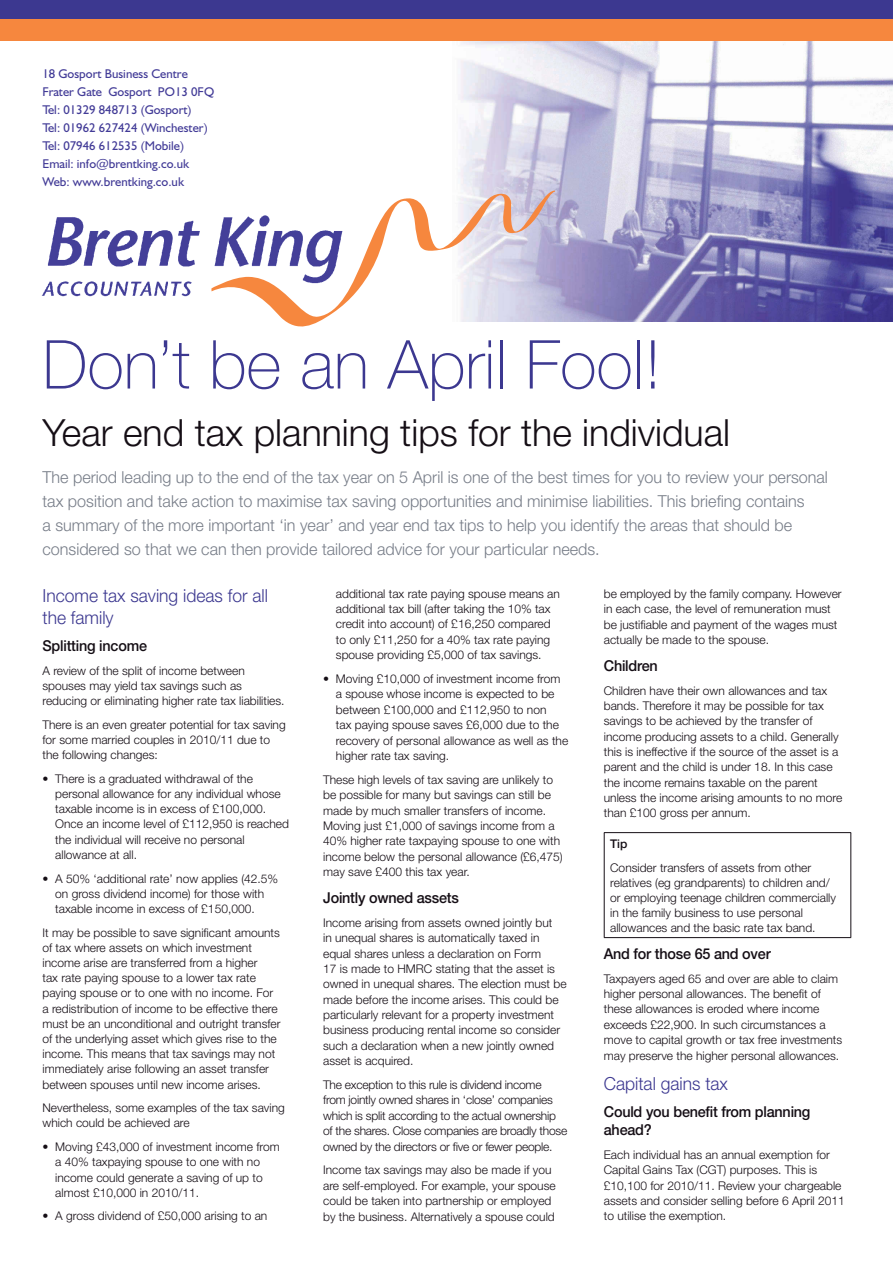
<style>
.page{position:relative;width:893px;height:1263px;background:#fff}
.page>*{position:absolute;margin:0;border:0;box-sizing:border-box;transform-origin:0 0}
.t1{font:100 67.5px "Helvetica Neue";color:#3c3890}
.t2{font:300 37.5px "Helvetica Neue";color:#150e15}
.t3{font:300 18px/21.8px "Helvetica Neue";color:#3c3890}
.t4{font:300 16.5px/24px "Helvetica Neue";color:#777d88}
.t5{font:500 15px/18.3px "Helvetica Neue";letter-spacing:-.015em;color:#150e15;scale:.96 1}
.t6{font:12.75px/18px "Humanist 521 BT";color:#423b97}
.t7{font:300 12px/15.3px "Helvetica Neue";color:#150e15}
.t8{font:300 12px/15.3px "Helvetica Neue";letter-spacing:-.02em;color:#150e15}
.t9{font:500 12px "Helvetica Neue";color:#150e15}
</style>
<div class="page">
<img style="left:453px;top:40px;width:440px;height:281px">
<div style="left:0;top:19px;width:893px;height:21px;background:#f6873e"></div>
<div style="left:0;top:0;width:893px;height:19px;background:#3c3890"></div>
<img style="left:41px;top:217px;width:159px;height:80px">
<svg style="left:211px;top:191px;width:344px;height:136px"></svg>
<hr style="left:604px;top:832px;width:247px;height:1px;background:#150e15">
<hr style="left:604px;top:833px;width:1px;height:104px;background:#150e15">
<hr style="left:850px;top:833px;width:1px;height:104px;background:#150e15">
<hr style="left:604px;top:937px;width:247px;height:1px;background:#150e15">
<p class="t6" style="left:43px;top:64px;width:173px">18 Gosport Business Centre<br>Frater Gate Gosport PO13 0FQ<br>Tel: 01329 848713 (Gosport)<br>Tel: 01962 627424 (Winchester)<br>Tel: 07946 612535 (Mobile)<br>Email: info@brentking.co.uk<br>Web: www.brentking.co.uk</p>
<h1 class="t1" style="left:43px;top:327px;width:620px">Don’t be an April Fool!</h1>
<h2 class="t2" style="left:43px;top:410px;width:689px">Year end tax planning tips for the individual</h2>
<p class="t4" style="left:43px;top:465px;width:787px">The period leading up to the end of the tax year on 5 April is one of the best times for you to review your personal tax position and take action to maximise tax saving opportunities and minimise liabilities. This briefing contains<br>a summary of the more important ‘in year’ and year end tax tips to help you identify the areas that should be considered so that we can then provide tailored advice for your particular needs.</p>
<h3 class="t3" style="left:43px;top:585px;width:227px">Income tax saving ideas for all the family</h3>
<p class="t5" style="left:43px;top:636px;width:110px">Splitting income</p>
<p class="t7" style="left:43px;top:662px;width:244px">A review of the split of income between spouses may yield tax savings such as reducing or eliminating higher rate tax liabilities.</p>
<p class="t7" style="left:43px;top:717px;width:245px">There is an even greater potential for tax saving for some married couples in 2010/11 due to the following changes:</p>
<p class="t7" style="left:55px;top:771px;width:235px;text-indent:-13px">• There is a graduated withdrawal of the personal allowance for any individual whose taxable income is in excess of £100,000.<br>Once an income level of £112,950 is reached the individual will receive no personal allowance at all.</p>
<p class="t7" style="left:55px;top:870px;width:224px;text-indent:-13px">• A 50% ‘additional rate’ now applies (42.5% on gross dividend income) for those with taxable income in excess of £150,000.</p>
<p class="t7" style="left:43px;top:924px;width:240px">It may be possible to save significant amounts of tax where assets on which investment income arise are transferred from a higher<br>tax rate paying spouse to a lower tax rate paying spouse or to one with no income. For a redistribution of income to be effective there must be an unconditional and outright transfer of the underlying asset which gives rise to the income. This means that tax savings may not immediately arise following an asset transfer between spouses until new income arises.</p>
<p class="t7" style="left:43px;top:1100px;width:244px">Nevertheless, some examples of the tax saving which could be achieved are</p>
<p class="t7" style="left:55px;top:1139px;width:226px;text-indent:-13px">• Moving £43,000 of investment income from a 40% taxpaying spouse to one with no income could generate a saving of up to almost £10,000 in 2010/11.</p>
<p class="t7" style="left:43px;top:1208px;width:226px">• A gross dividend of £50,000 arising to an</p>
<p class="t7" style="left:336px;top:585px;width:226px">additional tax rate paying spouse means an additional tax bill (after taking the 10% tax credit into account) of £16,250 compared to only £11,250 for a 40% tax rate paying spouse providing £5,000 of tax savings.</p>
<p class="t7" style="left:336px;top:671px;width:234px;text-indent:-13px">• Moving £10,000 of investment income from a spouse whose income is expected to be between £100,000 and £112,950 to non<br>tax paying spouse saves £6,000 due to the recovery of personal allowance as well as the higher rate tax saving.</p>
<p class="t7" style="left:323px;top:772px;width:241px">These high levels of tax saving are unlikely to be possible for many but savings can still be made by much smaller transfers of income.<br>Moving just £1,000 of savings income from a 40% higher rate taxpaying spouse to one with income below the personal allowance (£6,475) may save £400 this tax year.</p>
<p class="t5" style="left:323px;top:888px;width:143px">Jointly owned assets</p>
<p class="t7" style="left:323px;top:914px;width:245px">Income arising from assets owned jointly but<br>in unequal shares is automatically taxed in equal shares unless a declaration on Form<br>17 is made to HMRC stating that the asset is owned in unequal shares. The election must be made before the income arises. This could be particularly relevant for a property investment business producing rental income so consider such a declaration when a new jointly owned asset is acquired.</p>
<p class="t8" style="left:323px;top:1077px;width:246px">The exception to this rule is dividend income<br>from jointly owned shares in ‘close’ companies which is split according to the actual ownership of the shares. Close companies are broadly those owned by the directors or five or fewer people.</p>
<p class="t7" style="left:323px;top:1162px;width:234px">Income tax savings may also be made if you are self-employed. For example, your spouse could be taken into partnership or employed by the business. Alternatively a spouse could</p>
<p class="t7" style="left:604px;top:586px;width:239px">be employed by the family company. However in each case, the level of remuneration must be justifiable and payment of the wages must actually be made to the spouse.</p>
<p class="t5" style="left:604px;top:656px;width:58px">Children</p>
<p class="t7" style="left:604px;top:682px;width:240px">Children have their own allowances and tax bands. Therefore it may be possible for tax savings to be achieved by the transfer of income producing assets to a child. Generally this is ineffective if the source of the asset is a parent and the child is under 18. In this case the income remains taxable on the parent unless the income arising amounts to no more than £100 gross per annum.</p>
<p class="t9" style="left:610px;top:837px;width:19px">Tip</p>
<p class="t7" style="left:610px;top:859px;width:227px">Consider transfers of assets from other relatives (eg grandparents) to children and/ or employing teenage children commercially in the family business to use personal allowances and the basic rate tax band.</p>
<p class="t5" style="left:604px;top:944px;width:175px">And for those 65 and over</p>
<p class="t7" style="left:604px;top:970px;width:240px">Taxpayers aged 65 and over are able to claim higher personal allowances. The benefit of these allowances is eroded where income exceeds £22,900. In such circumstances a move to capital growth or tax free investments may preserve the higher personal allowances.</p>
<h3 class="t3" style="left:604px;top:1072px;width:126px">Capital gains tax</h3>
<p class="t5" style="left:604px;top:1102px;width:217px">Could you benefit from planning ahead?</p>
<p class="t7" style="left:604px;top:1147px;width:242px">Each individual has an annual exemption for Capital Gains Tax (CGT) purposes. This is £10,100 for 2010/11. Review your chargeable assets and consider selling before 6 April 2011 to utilise the exemption.</p>
</div>
